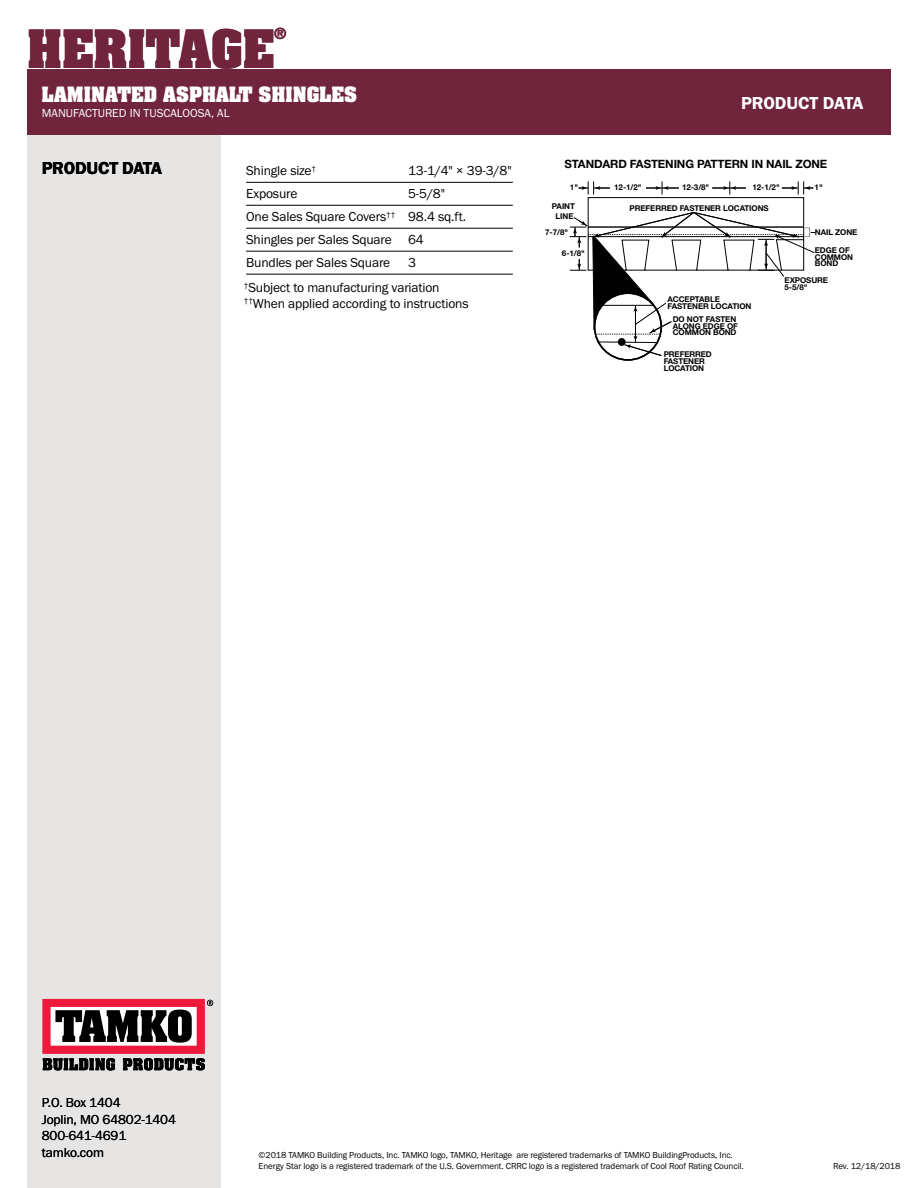
<style>
.page{position:relative;width:918px;height:1188px;background:#fff}
.page>*{position:absolute;margin:0;border:0;box-sizing:border-box;transform-origin:0 0}
.t1{font:700 45px "Aachen Std";color:#71253d}
.t2{font:700 18px "Aachen Std";color:#fff}
.t3{font:18px "Franklin Gothic URW Dem";letter-spacing:-.01em;color:#fff}
.t4{font:18px "Franklin Gothic URW Dem";letter-spacing:-.02em;color:#000}
.t5{font:18px "Myriad";color:#000}
.t6{font:13.5px/16.5px "Franklin Gothic URW Boo";letter-spacing:-.01em;color:#000}
.t7{font:700 13.05px "Aachen Std";color:#71253d}
.t8{font:12px "Franklin Gothic URW Boo";color:#fff}
.t9{font:700 11.55px "Helvetica Neue LT Std";letter-spacing:-.01em;color:#000}
.t10{font:9px/10.8px "Franklin Gothic URW Boo";letter-spacing:-.01em;color:#000}
.t11{font:700 7.95px/6.9px "Helvetica Neue LT Std";letter-spacing:-.01em;color:#000}
</style>
<div class="page">
<div style="left:27px;top:135px;width:193px;height:1053px;background:#e6e5e4"></div>
<svg style="left:43px;top:1058px;width:72px;height:12px"></svg>
<svg style="left:123px;top:1058px;width:82px;height:13px"></svg>
<div style="left:43px;top:999px;width:162px;height:55px;background:#fff;border:8px solid #ed1a3b"></div>
<svg style="left:55px;top:1010px;width:137px;height:33px"></svg>
<svg style="left:207px;top:1000px;width:6px;height:6px"></svg>
<div style="left:27px;top:69px;width:864px;height:66px;background:#71253d"></div>
<svg style="left:570px;top:182px;width:245px;height:174px"></svg>
<hr style="left:246px;top:182px;width:267px;height:1px;background:#000">
<hr style="left:246px;top:205px;width:267px;height:1px;background:#000">
<hr style="left:246px;top:228px;width:267px;height:1px;background:#000">
<hr style="left:246px;top:251px;width:267px;height:1px;background:#000">
<hr style="left:246px;top:274px;width:267px;height:1px;background:#000">
<h1 class="t1" style="left:27px;top:16px;width:249px">HERITAGE</h1>
<p class="t7" style="left:274px;top:24px;width:14px">®</p>
<h2 class="t2" style="left:42px;top:82px;width:317px">LAMINATED ASPHALT SHINGLES</h2>
<p class="t8" style="left:42px;top:105px;width:189px">MANUFACTURED IN TUSCALOOSA, AL</p>
<h2 class="t4" style="left:42px;top:157px;width:122px">PRODUCT DATA</h2>
<p class="t6" style="left:246px;top:162px;width:71px">Shingle size<sup>†</sup></p>
<p class="t6" style="left:408px;top:162px;width:105px">13-1/4" × 39-3/8"</p>
<p class="t6" style="left:246px;top:185px;width:53px">Exposure</p>
<p class="t6" style="left:246px;top:182px;width:221px;line-height:23px;text-indent:162px">5-5/8"<br>One Sales Square Covers<sup>††</sup> 98.4 sq.ft.<br>Shingles per Sales Square 64<br>Bundles per Sales Square</p>
<p class="t6" style="left:408px;top:254px;width:9px">3</p>
<p class="t6" style="left:244px;top:280px;width:226px;line-height:15.3px"><sup>†</sup>Subject to manufacturing variation <sup>††</sup>When applied according to instructions</p>
<h2 class="t3" style="left:741px;top:92px;width:124px">PRODUCT DATA</h2>
<p class="t9" style="left:565px;top:157px;width:264px">STANDARD FASTENING PATTERN IN NAIL ZONE</p>
<p class="t11" style="left:630px;top:204px;width:141px">PREFERRED FASTENER LOCATIONS</p>
<p class="t11" style="left:570px;top:184px;width:10px">1"</p>
<p class="t11" style="left:614px;top:184px;width:29px">12-1/2"</p>
<p class="t11" style="left:682px;top:184px;width:29px">12-3/8"</p>
<p class="t11" style="left:753px;top:184px;width:29px">12-1/2"</p>
<p class="t11" style="left:815px;top:184px;width:10px">1"</p>
<p class="t11" style="left:552px;top:201px;width:25px;line-height:9.6px;text-align:center">PAINT<br>LINE</p>
<p class="t11" style="left:545px;top:229px;width:24px">7-7/8"</p>
<p class="t11" style="left:815px;top:228px;width:44px">NAIL ZONE</p>
<p class="t11" style="left:562px;top:250px;width:24px">6-1/8"</p>
<p class="t11" style="left:668px;top:295px;width:85px">ACCEPTABLE<br>FASTENER LOCATION</p>
<p class="t11" style="left:673px;top:315px;width:67px">DO NOT FASTEN<br>ALONG EDGE OF<br>COMMON BOND</p>
<p class="t11" style="left:664px;top:351px;width:50px">PREFERRED<br>FASTENER<br>LOCATION</p>
<p class="t11" style="left:815px;top:246px;width:40px">EDGE OF<br>COMMON<br>BOND</p>
<p class="t11" style="left:785px;top:276px;width:45px">EXPOSURE<br>5-5/8"</p>
<p class="t6" style="left:42px;top:1094px;width:136px">P.O. Box 1404<br>Joplin, MO 64802-1404<br>800-641-4691 tamko.com</p>
<h2 class="t5" style="left:367px;top:1147px;width:48px">2 inch</h2>
<p class="t10" style="left:259px;top:1150px;width:486px">©2018 TAMKO Building Products, Inc. TAMKO logo, TAMKO, Heritage are registered trademarks of TAMKO BuildingProducts, Inc.<br>Energy Star logo is a registered trademark of the U.S. Government. CRRC logo is a registered trademark of Cool Roof Rating Council.</p>
<p class="t10" style="left:833px;top:1160px;width:69px">Rev. 12/18/2018</p>
</div>
